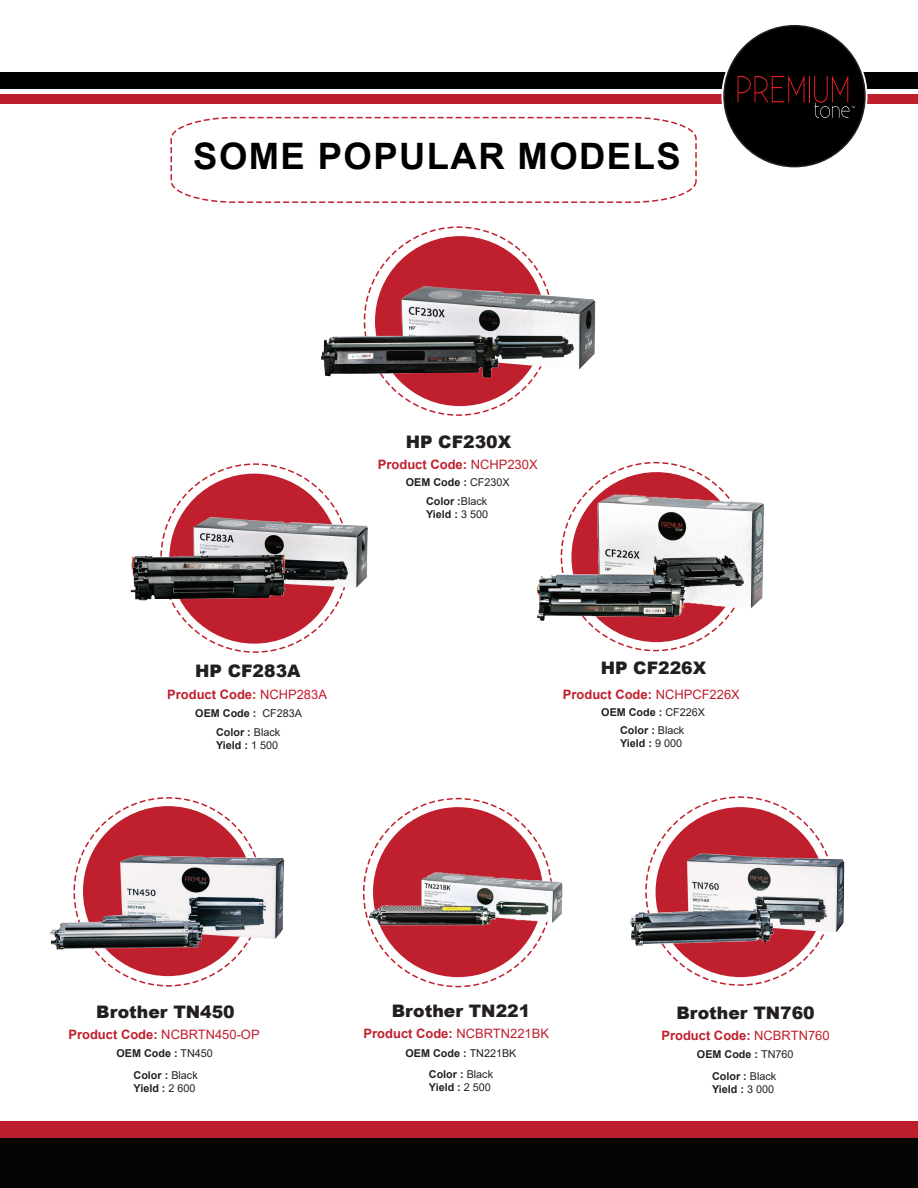
<style>
.page{position:relative;width:918px;height:1188px;background:#fff}
.page>*{position:absolute;margin:0;border:0;box-sizing:border-box;transform-origin:0 0}
.t1{font:700 36.45px "Arial";letter-spacing:.04em;color:#000001}
.t2{font:900 17.25px "Arial";color:#231f20}
.t3{font:700 12.9px "Arial";color:#c01f2d}
.t4{font:700 10.8px/21.5px "Arial";color:#231f20;text-align:center}
.s1{font-weight:400}
</style>
<div class="page">
<div style="left:0;top:95px;width:918px;height:9px;background:#be1d2c"></div>
<div style="left:0;top:72px;width:918px;height:17px;background:#000001"></div>
<div style="left:0;top:1121px;width:918px;height:67px;background:#be1d2c"></div>
<div style="left:0;top:1139px;width:918px;height:49px;background:#040503"></div>
<svg style="left:721px;top:23px;width:147px;height:146px"></svg>
<div style="left:724px;top:26px;width:141px;height:141px;background:#000001;border-radius:50%"></div>
<svg style="left:738px;top:75px;width:117px;height:43px"></svg>
<svg style="left:170px;top:116px;width:527px;height:87px"></svg>
<img style="left:130px;top:463px;width:238px;height:190px">
<img style="left:537px;top:461px;width:228px;height:191px">
<img style="left:630px;top:796px;width:215px;height:190px">
<img style="left:310px;top:172px;width:298px;height:298px">
<img style="left:363px;top:797px;width:200px;height:191px">
<img style="left:50px;top:797px;width:235px;height:190px">
<h1 class="t1" style="left:193px;top:131px;width:489px">SOME POPULAR MODELS</h1>
<h2 class="t2" style="left:406px;top:430px;width:107px">HP CF230X</h2>
<p class="t3" style="left:378px;top:455px;width:161px">Product Code: <span class="s1">NCHP230X</span></p>
<p class="t4" style="left:406px;top:473px;width:105px;line-height:19.2px">OEM Code : <span class="s1">CF230X<br></span>Color :<span class="s1">Black</span></p>
<p class="t4" style="left:426px;top:504px;width:64px">Yield : <span class="s1">3 500</span></p>
<h2 class="t2" style="left:195px;top:659px;width:107px">HP CF283A</h2>
<p class="t3" style="left:167px;top:685px;width:161px">Product Code: <span class="s1">NCHP283A</span></p>
<p class="t4" style="left:195px;top:703px;width:108px;line-height:19.2px">OEM Code : <span class="s1">CF283A<br></span>Color : <span class="s1">Black</span></p>
<p class="t4" style="left:216px;top:734px;width:64px">Yield : <span class="s1">1 500</span></p>
<h2 class="t2" style="left:601px;top:656px;width:107px">HP CF226X</h2>
<p class="t3" style="left:563px;top:685px;width:179px">Product Code: <span class="s1">NCHPCF226X</span></p>
<p class="t4" style="left:601px;top:704px;width:105px;line-height:17.2px">OEM Code : <span class="s1">CF226X<br></span>Color : <span class="s1">Black</span></p>
<p class="t4" style="left:620px;top:732px;width:64px">Yield : <span class="s1">9 000</span></p>
<h2 class="t2" style="left:96px;top:999px;width:140px">Brother TN450</h2>
<p class="t3" style="left:68px;top:1025px;width:193px">Product Code: <span class="s1">NCBRTN450-OP</span></p>
<p class="t4" style="left:116px;top:1043px;width:98px">OEM Code : <span class="s1">TN450<br></span>Color : <span class="s1">Black</span></p>
<p class="t4" style="left:134px;top:1077px;width:64px">Yield : <span class="s1">2 600</span></p>
<h2 class="t2" style="left:392px;top:999px;width:140px">Brother TN221</h2>
<p class="t3" style="left:364px;top:1025px;width:187px">Product Code: <span class="s1">NCBRTN221BK</span></p>
<p class="t4" style="left:405px;top:1042px;width:112px">OEM Code : <span class="s1">TN221BK<br></span>Color : <span class="s1">Black</span></p>
<p class="t4" style="left:429px;top:1077px;width:64px">Yield : <span class="s1">2 500</span></p>
<h2 class="t2" style="left:676px;top:1000px;width:140px">Brother TN760</h2>
<p class="t3" style="left:661px;top:1026px;width:170px">Product Code: <span class="s1">NCBRTN760</span></p>
<p class="t4" style="left:697px;top:1044px;width:98px">OEM Code : <span class="s1">TN760<br></span>Color : <span class="s1">Black</span></p>
<p class="t4" style="left:712px;top:1078px;width:64px">Yield : <span class="s1">3 000</span></p>
</div>
